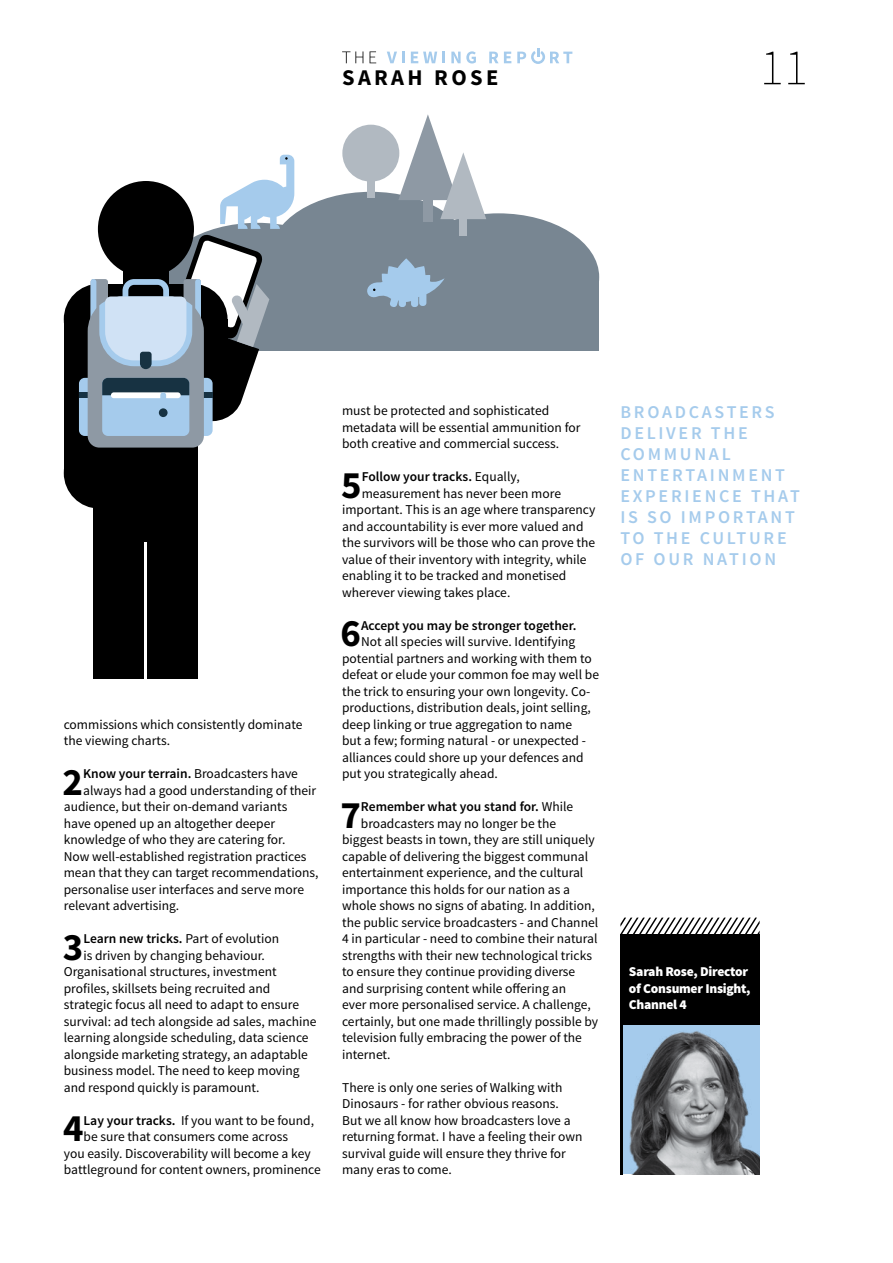
<style>
.page{position:relative;width:893px;height:1263px;background:#fff}
.page>*{position:absolute;margin:0;border:0;box-sizing:border-box;transform-origin:0 0}
.t1{font:200 51px "Source Sans Pro";color:#000}
.t2{font:700 38.85px "Source Sans Pro";color:#000}
.t3{font:700 22.5px "Source Sans Pro";letter-spacing:.15em;color:#000}
.t4{font:600 18px/21px "Source Sans Pro";letter-spacing:.15em;color:#a5cbec}
.t5{font:13.5px/16.5px "Source Sans Pro";color:#000}
.t6{font:600 13.5px "Source Sans Pro";color:#000}
.t7{font:900 13.5px/16.5px "Source Sans Pro";letter-spacing:-.02em;color:#fff}
.s1{font-weight:400}
.s2{font-weight:600}
</style>
<div class="page">
<svg style="left:342px;top:51px;width:21px;height:12px"></svg>
<svg style="left:370px;top:51px;width:6px;height:12px"></svg>
<svg style="left:387px;top:52px;width:17px;height:11px"></svg>
<svg style="left:411px;top:52px;width:34px;height:11px"></svg>
<svg style="left:451px;top:51px;width:25px;height:13px"></svg>
<svg style="left:489px;top:52px;width:22px;height:11px"></svg>
<svg style="left:517px;top:49px;width:55px;height:15px"></svg>
<div style="left:620px;top:934px;width:140px;height:92px;background:#000"></div>
<svg style="left:620px;top:917px;width:140px;height:17px"></svg>
<img style="left:623px;top:1026px;width:137px;height:148px">
<hr style="left:620px;top:1009px;width:3px;height:165px;background:#000">
<div style="left:270px;top:192px;width:202px;height:127px;background:#788692;border-radius:50%"></div>
<div style="left:398px;top:213px;width:201px;height:128px;background:#788692;border-radius:50%"></div>
<div style="left:156px;top:277px;width:443px;height:73px;background:#788692"></div>
<svg style="left:367px;top:258px;width:78px;height:49px"></svg>
<div style="left:423px;top:194px;width:10px;height:28px;background:#8e99a4"></div>
<svg style="left:398px;top:114px;width:88px;height:105px"></svg>
<div style="left:460px;top:214px;width:7px;height:22px;background:#b1b9c1"></div>
<div style="left:367px;top:176px;width:8px;height:22px;background:#b1b9c1"></div>
<div style="left:342px;top:125px;width:57px;height:57px;background:#b1b9c1;border-radius:50%"></div>
<div style="left:64px;top:284px;width:71px;height:71px;background:#000;border-radius:50%"></div>
<div style="left:64px;top:437px;width:71px;height:72px;background:#000;border-radius:50%"></div>
<div style="left:64px;top:319px;width:59px;height:154px;background:#000"></div>
<div style="left:93px;top:284px;width:53px;height:258px;background:#000"></div>
<div style="left:93px;top:542px;width:51px;height:137px;background:#000"></div>
<div style="left:145px;top:284px;width:53px;height:258px;background:#000"></div>
<div style="left:147px;top:542px;width:51px;height:137px;background:#000"></div>
<svg style="left:79px;top:155px;width:215px;height:293px"></svg>
<h3 class="t3" style="left:342px;top:63px;width:158px">SARAH ROSE</h3>
<h1 class="t1" style="left:760px;top:37px;width:50px">11</h1>
<p class="t5" style="left:64px;top:716px;width:240px">commissions which consistently dominate the viewing charts.</p>
<h2 class="t2" style="left:63px;top:757px;width:22px">2</h2>
<p class="t6" style="left:83px;top:765px;width:216px">Know your terrain. <span class="s1">Broadcasters have</span></p>
<p class="t5" style="left:83px;top:782px;width:235px">always had a good understanding of their</p>
<p class="t5" style="left:64px;top:799px;width:225px">audience, but their on-demand variants</p>
<p class="t5" style="left:64px;top:815px;width:213px">have opened up an altogether deeper</p>
<p class="t5" style="left:64px;top:832px;width:223px">knowledge of who they are catering for.</p>
<p class="t5" style="left:64px;top:848px;width:244px">Now well-established registration practices</p>
<p class="t5" style="left:64px;top:865px;width:256px">mean that they can target recommendations,</p>
<p class="t5" style="left:64px;top:881px;width:242px">personalise user interfaces and serve more</p>
<p class="t5" style="left:64px;top:898px;width:117px">relevant advertising.</p>
<h2 class="t2" style="left:63px;top:922px;width:22px">3</h2>
<p class="t6" style="left:83px;top:930px;width:197px">Learn new tricks. <span class="s1">Part of evolution</span></p>
<p class="t5" style="left:83px;top:947px;width:183px">is driven by changing behaviour.</p>
<p class="t5" style="left:64px;top:964px;width:214px">Organisational structures, investment</p>
<p class="t5" style="left:64px;top:980px;width:208px">profiles, skillsets being recruited and</p>
<p class="t5" style="left:64px;top:997px;width:237px">strategic focus all need to adapt to ensure</p>
<p class="t5" style="left:64px;top:1013px;width:254px">survival: ad tech alongside ad sales, machine</p>
<p class="t5" style="left:64px;top:1030px;width:246px">learning alongside scheduling, data science</p>
<p class="t5" style="left:64px;top:1046px;width:246px">alongside marketing strategy, an adaptable</p>
<p class="t5" style="left:64px;top:1063px;width:237px">business model. The need to keep moving</p>
<p class="t5" style="left:64px;top:1079px;width:197px">and respond quickly is paramount.</p>
<h2 class="t2" style="left:63px;top:1103px;width:22px">4</h2>
<p class="t5" style="left:84px;top:1112px;width:232px"><span class="s2">Lay your tracks.</span> If you want to be found,</p>
<p class="t5" style="left:84px;top:1129px;width:206px">be sure that consumers come across</p>
<p class="t5" style="left:64px;top:1145px;width:248px">you easily. Discoverability will become a key</p>
<p class="t5" style="left:64px;top:1162px;width:259px">battleground for content owners, prominence</p>
<p class="t5" style="left:342px;top:403px;width:240px">must be protected and sophisticated metadata will be essential ammunition for both creative and commercial success.</p>
<h2 class="t2" style="left:341px;top:460px;width:22px">5</h2>
<p class="t6" style="left:362px;top:468px;width:159px">Follow your tracks. <span class="s1">Equally,</span></p>
<p class="t5" style="left:362px;top:485px;width:201px">measurement has never been more</p>
<p class="t5" style="left:342px;top:502px;width:255px">important. This is an age where transparency</p>
<p class="t5" style="left:342px;top:518px;width:243px">and accountability is ever more valued and</p>
<p class="t5" style="left:342px;top:535px;width:254px">the survivors will be those who can prove the</p>
<p class="t5" style="left:342px;top:551px;width:246px">value of their inventory with integrity, while</p>
<p class="t5" style="left:342px;top:568px;width:226px">enabling it to be tracked and monetised</p>
<p class="t5" style="left:342px;top:584px;width:170px">wherever viewing takes place.</p>
<h2 class="t2" style="left:340px;top:608px;width:22px">6</h2>
<p class="t6" style="left:361px;top:617px;width:217px">Accept you may be stronger together.</p>
<p class="t5" style="left:342px;top:634px;width:258px;text-indent:19px">Not all species will survive. Identifying potential partners and working with them to defeat or elude your common foe may well be the trick to ensuring your own longevity. Co&shy;productions, distribution deals, joint selling, deep linking or true aggregation to name<br>but a few; forming natural - or unexpected - alliances could shore up your defences and put you strategically ahead.</p>
<h2 class="t2" style="left:340px;top:790px;width:22px">7</h2>
<p class="t6" style="left:361px;top:798px;width:214px">Remember what you stand for. <span class="s1">While</span></p>
<p class="t5" style="left:361px;top:815px;width:197px">broadcasters may no longer be the</p>
<p class="t5" style="left:342px;top:832px;width:254px">biggest beasts in town, they are still uniquely</p>
<p class="t5" style="left:342px;top:848px;width:248px">capable of delivering the biggest communal</p>
<p class="t5" style="left:342px;top:865px;width:243px">entertainment experience, and the cultural</p>
<p class="t5" style="left:342px;top:881px;width:229px">importance this holds for our nation as a</p>
<p class="t5" style="left:342px;top:898px;width:254px">whole shows no signs of abating. In addition,</p>
<p class="t5" style="left:342px;top:914px;width:258px">the public service broadcasters - and Channel</p>
<p class="t5" style="left:342px;top:931px;width:257px">4 in particular - need to combine their natural</p>
<p class="t5" style="left:342px;top:947px;width:251px">strengths with their new technological tricks</p>
<p class="t5" style="left:342px;top:964px;width:235px">to ensure they continue providing diverse</p>
<p class="t5" style="left:342px;top:980px;width:226px">and surprising content while offering an</p>
<p class="t5" style="left:342px;top:997px;width:250px">ever more personalised service. A challenge,</p>
<p class="t5" style="left:342px;top:1013px;width:258px">certainly, but one made thrillingly possible by</p>
<p class="t5" style="left:342px;top:1030px;width:241px">television fully embracing the power of the</p>
<p class="t5" style="left:342px;top:1046px;width:50px">internet.</p>
<p class="t5" style="left:342px;top:1079px;width:242px">There is only one series of Walking with Dinosaurs - for rather obvious reasons.<br>But we all know how broadcasters love a returning format. I have a feeling their own survival guide will ensure they thrive for many eras to come.</p>
<h3 class="t4" style="left:620px;top:402px;width:181px">BROADCASTERS<br>DELIVER THE<br>COMMUNAL<br>ENTERTAINMENT<br>EXPERIENCE THAT<br>IS SO IMPORTANT<br>TO THE CULTURE<br>OF OUR NATION</h3>
<p class="t7" style="left:629px;top:964px;width:123px">Sarah Rose, Director of Consumer Insight,<br>Channel 4</p>
</div>
